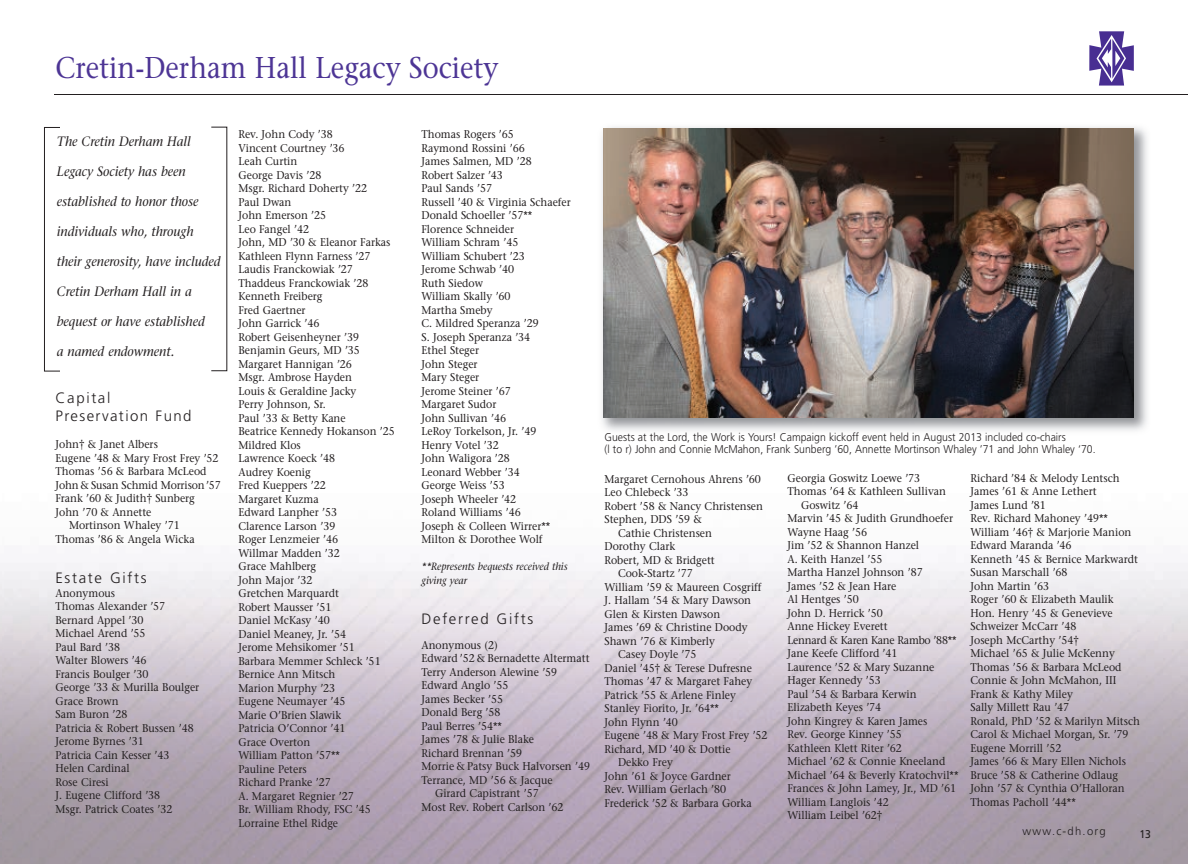
<style>
.page{position:relative;width:1188px;height:864px;background:#fff}
.page>*{position:absolute;margin:0;border:0;box-sizing:border-box;transform-origin:0 0}
.t1{font:30px "Stone Serif";color:#4d3595;scale:.9 1}
.t2{font:300 15px/18px "Frutiger";letter-spacing:.11em;color:#231f20}
.t3{font:italic 13.5px "Stone Serif";color:#231f20;scale:.93 1}
.t4{font:11.25px/13.5px "Stone Serif";color:#231f20;scale:.93 1}
.t5{font:300 11.25px/12px "Frutiger";color:#231f20;scale:.93 1}
.t6{font:11.25px "Stone Serif";letter-spacing:-.025em;color:#231f20;scale:.93 1}
.t7{font:300 11.25px "Frutiger";color:#231f20}
.t8{font:11.25px "Frutiger";color:#231f20;scale:.93 1}
.t9{font:italic 10.5px/13.5px "Stone Serif";color:#231f20;scale:.93 1}
</style>
<div class="page">
<hr style="left:54px;top:94px;width:1134px;height:1px;background:#231f20">
<svg style="left:1089px;top:31px;width:45px;height:55px"></svg>
<div style="left:44px;top:127px;width:16px;height:244px;border:1px solid #231f20"></div>
<img style="left:602px;top:127px;width:545px;height:304px">
<img style="left:603px;top:128px;width:531px;height:290px">
<h1 class="t1" style="left:56px;top:55px;width:494px">Cretin-Derham Hall Legacy Society</h1>
<p class="t3" style="left:57px;top:136px;width:146px">The Cretin Derham Hall</p>
<p class="t3" style="left:57px;top:166px;width:140px">Legacy Society has been</p>
<p class="t3" style="left:57px;top:196px;width:154px">established to honor those</p>
<p class="t3" style="left:57px;top:226px;width:148px">individuals who, through</p>
<p class="t3" style="left:57px;top:256px;width:178px">their generosity, have included</p>
<p class="t3" style="left:57px;top:286px;width:147px">Cretin Derham Hall in a</p>
<p class="t3" style="left:57px;top:316px;width:161px">bequest or have established</p>
<p class="t3" style="left:57px;top:346px;width:128px">a named endowment.</p>
<h2 class="t2" style="left:56px;top:390px;width:138px">Capital<br>Preservation Fund</h2>
<p class="t4" style="left:56px;top:439px;width:112px">John† &amp; Janet Albers</p>
<p class="t4" style="left:56px;top:452px;width:177px">Eugene ’48 &amp; Mary Frost Frey ’52</p>
<p class="t4" style="left:56px;top:466px;width:164px">Thomas ’56 &amp; Barbara McLeod</p>
<p class="t4" style="left:56px;top:479px;width:179px">John &amp; Susan Schmid Morrison’57</p>
<p class="t4" style="left:56px;top:493px;width:151px">Frank ’60 &amp; Judith† Sunberg</p>
<p class="t4" style="left:56px;top:506px;width:105px">John ’70 &amp; Annette</p>
<p class="t4" style="left:69px;top:520px;width:120px">Mortinson Whaley ’71</p>
<p class="t4" style="left:56px;top:533px;width:151px">Thomas ’86 &amp; Angela Wicka</p>
<h2 class="t2" style="left:56px;top:570px;width:93px">Estate Gifts</h2>
<p class="t4" style="left:56px;top:587px;width:156px">Anonymous<br>Thomas Alexander ’57<br>Bernard Appel ’30<br>Michael Arend ’55<br>Paul Bard ’38<br>Walter Blowers ’46<br>Francis Boulger ’30<br>George ’33 &amp; Murilla Boulger<br>Grace Brown<br>Sam Buron ’28<br>Patricia &amp; Robert Bussen ’48<br>Jerome Byrnes ’31<br>Patricia Cain Kesser ’43<br>Helen Cardinal<br>Rose Ciresi<br>J. Eugene Clifford ’38<br>Msgr. Patrick Coates ’32</p>
<p class="t4" style="left:239px;top:129px;width:170px">Rev. John Cody ’38<br>Vincent Courtney ’36<br>Leah Curtin<br>George Davis ’28<br>Msgr. Richard Doherty ’22<br>Paul Dwan<br>John Emerson ’25<br>Leo Fangel ’42<br>John, MD ’30 &amp; Eleanor Farkas<br>Kathleen Flynn Farness ’27<br>Laudis Franckowiak ’27<br>Thaddeus Franckowiak ’28<br>Kenneth Freiberg<br>Fred Gaertner<br>John Garrick ’46<br>Robert Geisenheyner ’39<br>Benjamin Geurs, MD ’35<br>Margaret Hannigan ’26<br>Msgr. Ambrose Hayden<br>Louis &amp; Geraldine Jacky<br>Perry Johnson, Sr.<br>Paul ’33 &amp; Betty Kane<br>Beatrice Kennedy Hokanson ’25<br>Mildred Klos<br>Lawrence Koeck ’48<br>Audrey Koenig<br>Fred Kueppers ’22<br>Margaret Kuzma<br>Edward Lanpher ’53<br>Clarence Larson ’39<br>Roger Lenzmeier ’46<br>Willmar Madden ’32<br>Grace Mahlberg<br>John Major ’32<br>Gretchen Marquardt<br>Robert Mausser ’51<br>Daniel McKasy ’40<br>Daniel Meaney, Jr. ’54<br>Jerome Mehsikomer ’51<br>Barbara Memmer Schleck ’51<br>Bernice Ann Mitsch<br>Marion Murphy ’23<br>Eugene Neumayer ’45<br>Marie O’Brien Slawik<br>Patricia O’Connor ’41<br>Grace Overton<br>William Patton ’57**<br>Pauline Peters<br>Richard Pranke ’27<br>A. Margaret Regnier ’27<br>Br. William Rhody, FSC ’45<br>Lorraine Ethel Ridge</p>
<p class="t4" style="left:422px;top:129px;width:162px">Thomas Rogers ’65<br>Raymond Rossini ’66<br>James Salmen, MD ’28<br>Robert Salzer ’43<br>Paul Sands ’57<br>Russell ’40 &amp; Virginia Schaefer<br>Donald Schoeller ’57**<br>Florence Schneider<br>William Schram ’45<br>William Schubert ’23<br>Jerome Schwab ’40<br>Ruth Siedow<br>William Skally ’60<br>Martha Smeby<br>C. Mildred Speranza ’29<br>S. Joseph Speranza ’34<br>Ethel Steger<br>John Steger<br>Mary Steger<br>Jerome Steiner ’67<br>Margaret Sudor<br>John Sullivan ’46<br>LeRoy Torkelson, Jr. ’49<br>Henry Votel ’32<br>John Waligora ’28<br>Leonard Webber ’34<br>George Weiss ’53<br>Joseph Wheeler ’42<br>Roland Williams ’46<br>Joseph &amp; Colleen Wirrer**<br>Milton &amp; Dorothee Wolf</p>
<p class="t9" style="left:422px;top:561px;width:159px">**Represents bequests received this giving year</p>
<h2 class="t2" style="left:422px;top:611px;width:113px">Deferred Gifts</h2>
<p class="t4" style="left:422px;top:639px;width:84px">Anonymous (2)</p>
<p class="t4" style="left:422px;top:653px;width:182px">Edward ’52 &amp; Bernadette Altermatt</p>
<p class="t4" style="left:422px;top:666px;width:147px">Terry Anderson Alewine ’59</p>
<p class="t4" style="left:422px;top:680px;width:95px">Edward Anglo ’55</p>
<p class="t4" style="left:422px;top:693px;width:89px">James Becker ’55</p>
<p class="t4" style="left:422px;top:707px;width:86px">Donald Berg ’58</p>
<p class="t4" style="left:422px;top:720px;width:88px">Paul Berres ’54**</p>
<p class="t4" style="left:422px;top:734px;width:123px">James ’78 &amp; Julie Blake</p>
<p class="t4" style="left:422px;top:747px;width:110px">Richard Brennan ’59</p>
<p class="t4" style="left:422px;top:761px;width:183px">Morrie &amp; Patsy Buck Halvorsen ’49</p>
<p class="t4" style="left:422px;top:774px;width:143px">Terrance, MD ’56 &amp; Jacque</p>
<p class="t4" style="left:435px;top:788px;width:113px">Girard Capistrant ’57</p>
<p class="t4" style="left:422px;top:801px;width:154px">Most Rev. Robert Carlson ’62</p>
<p class="t5" style="left:605px;top:432px;width:530px">Guests at the Lord, the Work is Yours! Campaign kickoff event held in August 2013 included co-chairs<br>(l to r) John and Connie McMahon, Frank Sunberg ’60, Annette Mortinson Whaley ’71 and John Whaley ‘70.</p>
<p class="t4" style="left:605px;top:474px;width:170px">Margaret Cernohous Ahrens ’60</p>
<p class="t4" style="left:605px;top:487px;width:92px">Leo Chlebeck ’33</p>
<p class="t4" style="left:605px;top:501px;width:172px">Robert ’58 &amp; Nancy Christensen</p>
<p class="t4" style="left:605px;top:514px;width:106px">Stephen, DDS ’59 &amp;</p>
<p class="t4" style="left:618px;top:528px;width:103px">Cathie Christensen</p>
<p class="t4" style="left:605px;top:541px;width:77px">Dorothy Clark</p>
<p class="t4" style="left:605px;top:555px;width:120px">Robert, MD &amp; Bridgett</p>
<p class="t4" style="left:618px;top:568px;width:82px">Cook-Startz ’77</p>
<p class="t4" style="left:605px;top:582px;width:170px">William ’59 &amp; Maureen Cosgriff</p>
<p class="t4" style="left:605px;top:595px;width:159px">J. Hallam ’54 &amp; Mary Dawson</p>
<p class="t4" style="left:605px;top:609px;width:126px">Glen &amp; Kirsten Dawson</p>
<p class="t4" style="left:605px;top:622px;width:155px">James ’69 &amp; Christine Doody</p>
<p class="t4" style="left:605px;top:636px;width:120px">Shawn ’76 &amp; Kimberly</p>
<p class="t4" style="left:618px;top:649px;width:86px">Casey Doyle ’75</p>
<p class="t4" style="left:605px;top:663px;width:160px">Daniel ’45† &amp; Terese Dufresne</p>
<p class="t4" style="left:605px;top:676px;width:160px">Thomas ’47 &amp; Margaret Fahey</p>
<p class="t4" style="left:605px;top:690px;width:143px">Patrick ’55 &amp; Arlene Finley</p>
<p class="t4" style="left:605px;top:703px;width:125px">Stanley Fiorito, Jr. ’64**</p>
<p class="t4" style="left:605px;top:717px;width:80px">John Flynn ’40</p>
<p class="t4" style="left:605px;top:730px;width:177px">Eugene ’48 &amp; Mary Frost Frey ’52</p>
<p class="t4" style="left:605px;top:744px;width:137px">Richard, MD ’40 &amp; Dottie</p>
<p class="t4" style="left:618px;top:757px;width:61px">Dekko Frey</p>
<p class="t4" style="left:605px;top:771px;width:137px">John ’61 &amp; Joyce Gardner</p>
<p class="t4" style="left:605px;top:784px;width:132px">Rev. William Gerlach ’80</p>
<p class="t4" style="left:605px;top:798px;width:160px">Frederick ’52 &amp; Barbara Gorka</p>
<p class="t4" style="left:788px;top:472px;width:144px">Georgia Goswitz Loewe ’73</p>
<p class="t4" style="left:788px;top:486px;width:172px">Thomas ’64 &amp; Kathleen Sullivan</p>
<p class="t4" style="left:801px;top:499px;width:63px">Goswitz ’64</p>
<p class="t4" style="left:788px;top:513px;width:180px">Marvin ’45 &amp; Judith Grundhoefer</p>
<p class="t4" style="left:788px;top:526px;width:87px">Wayne Haag ’56</p>
<p class="t4" style="left:788px;top:540px;width:143px">Jim ’52 &amp; Shannon Hanzel</p>
<p class="t4" style="left:788px;top:553px;width:104px">A. Keith Hanzel ’55</p>
<p class="t4" style="left:788px;top:567px;width:147px">Martha Hanzel Johnson ’87</p>
<p class="t4" style="left:788px;top:580px;width:119px">James ’52 &amp; Jean Hare</p>
<p class="t4" style="left:788px;top:594px;width:78px">Al Hentges ’50</p>
<p class="t4" style="left:788px;top:607px;width:104px">John D. Herrick ’50</p>
<p class="t4" style="left:788px;top:621px;width:109px">Anne Hickey Everett</p>
<p class="t6" style="left:788px;top:636px;width:183px">Lennard &amp; Karen Kane Rambo ’88**</p>
<p class="t4" style="left:788px;top:648px;width:120px">Jane Keefe Clifford ’41</p>
<p class="t4" style="left:788px;top:661px;width:159px">Laurence ’52 &amp; Mary Suzanne</p>
<p class="t4" style="left:788px;top:675px;width:102px">Hager Kennedy ’53</p>
<p class="t4" style="left:788px;top:688px;width:140px">Paul ’54 &amp; Barbara Kerwin</p>
<p class="t4" style="left:788px;top:702px;width:102px">Elizabeth Keyes ’74</p>
<p class="t4" style="left:788px;top:715px;width:152px">John Kingrey &amp; Karen James</p>
<p class="t4" style="left:788px;top:729px;width:124px">Rev. George Kinney ’55</p>
<p class="t4" style="left:788px;top:742px;width:125px">Kathleen Klett Riter ’62</p>
<p class="t4" style="left:788px;top:756px;width:171px">Michael ’62 &amp; Connie Kneeland</p>
<p class="t4" style="left:788px;top:769px;width:185px">Michael ’64 &amp; Beverly Kratochvil**</p>
<p class="t4" style="left:788px;top:783px;width:183px">Frances &amp; John Lamey, Jr., MD ’61</p>
<p class="t4" style="left:788px;top:796px;width:110px">William Langlois ’42</p>
<p class="t4" style="left:788px;top:810px;width:104px">William Leibel ’62†</p>
<p class="t4" style="left:971px;top:472px;width:184px">Richard ’84 &amp; Melody Lentsch<br>James ’61 &amp; Anne Lethert<br>James Lund ’81<br>Rev. Richard Mahoney ’49**<br>William ’46† &amp; Marjorie Manion<br>Edward Maranda ’46<br>Kenneth ’45 &amp; Bernice Markwardt<br>Susan Marschall ’68<br>John Martin ’63<br>Roger ’60 &amp; Elizabeth Maulik<br>Hon. Henry ’45 &amp; Genevieve<br>Schweizer McCarr ’48<br>Joseph McCarthy ’54†<br>Michael ’65 &amp; Julie McKenny<br>Thomas ’56 &amp; Barbara McLeod<br>Connie &amp; John McMahon, III<br>Frank &amp; Kathy Miley<br>Sally Millett Rau ’47<br>Ronald, PhD ’52 &amp; Marilyn Mitsch<br>Carol &amp; Michael Morgan, Sr. ’79<br>Eugene Morrill ’52<br>James ’66 &amp; Mary Ellen Nichols<br>Bruce ’58 &amp; Catherine Odlaug<br>John ’57 &amp; Cynthia O’Halloran<br>Thomas Pacholl ’44**</p>
<p class="t7" style="left:1023px;top:826px;width:85px">www.c-dh.org</p>
<p class="t8" style="left:1139px;top:829px;width:14px">13</p>
</div>
